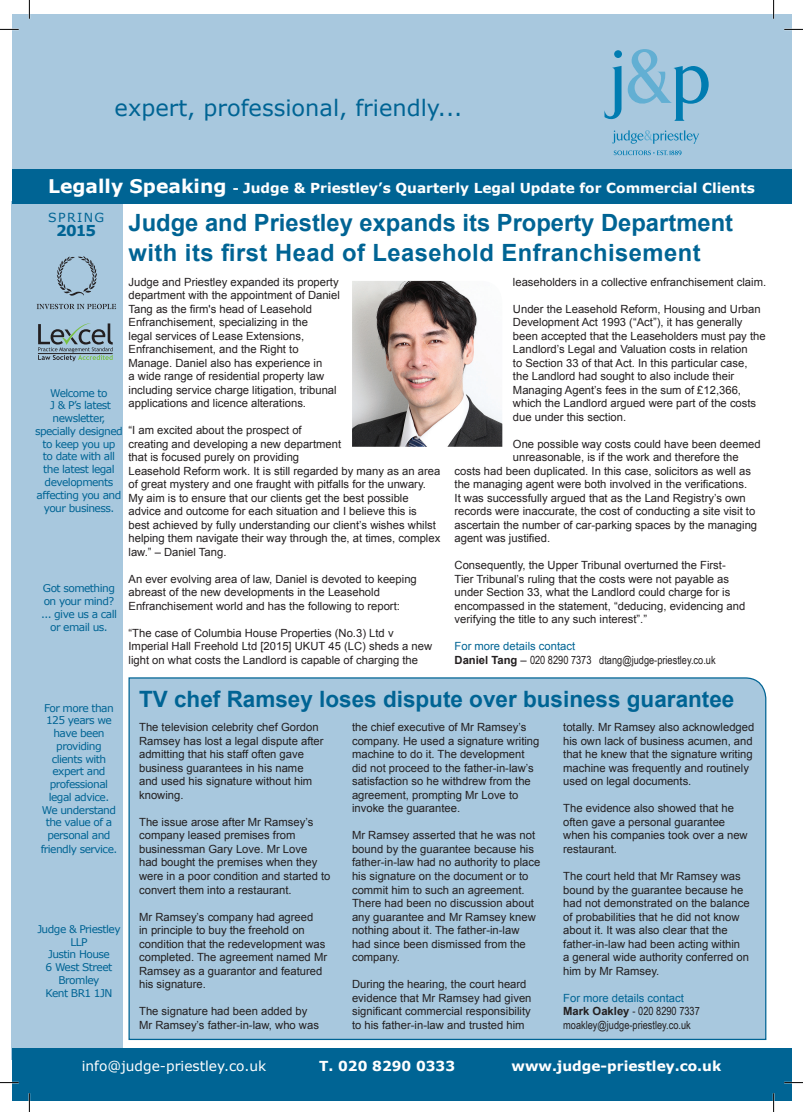
<style>
.page{position:relative;width:803px;height:1112px;background:#fff}
.page>*{position:absolute;margin:0;border:0;box-sizing:border-box;transform-origin:0 0}
.t1{font:700 23.75px/30px "Arial";color:#006494}
.t2{font:700 22.5px "Arial";color:#006494}
.t3{font:22.5px "Verdana";color:#006494}
.t4{font:700 15px "Verdana";color:#006494}
.t5{font:700 13.75px "Verdana";color:#fff}
.t6{font:13.75px "Verdana";color:#fff}
.t7{font:12.5px "Verdana";letter-spacing:.11em;color:#006494}
.t8{font:11.25px/13.5px "Arial";color:#231f20}
.t9{font:11.25px/13.5px "Arial Narrow";color:#231f20}
.t10{font:11.25px "Arial";color:#006494}
.t11{font:10.62px/12.8px "Verdana";letter-spacing:-.05em;color:#006494;text-align:center}
.s1{font-size:18.75px}
.s2{font-size:12.5px}
.s3{font-family:"Arial";font-weight:700}
.s4{font-family:"Arial"}
</style>
<div class="page">
<div style="left:12px;top:201px;width:111px;height:858px;background:#a8c8de"></div>
<svg style="left:38px;top:323px;width:75px;height:38px"></svg>
<hr style="left:38px;top:353px;width:75px;height:1px;background:#231f20">
<svg style="left:37px;top:304px;width:79px;height:5px"></svg>
<svg style="left:57px;top:256px;width:40px;height:40px"></svg>
<div style="left:12px;top:1047px;width:779px;height:52px;background:#006494"></div>
<div style="left:12px;top:14px;width:779px;height:166px;background:#a8c8de"></div>
<svg style="left:612px;top:130px;width:87px;height:14px"></svg>
<svg style="left:614px;top:150px;width:67px;height:6px"></svg>
<svg style="left:604px;top:50px;width:18px;height:69px"></svg>
<svg style="left:628px;top:49px;width:81px;height:72px"></svg>
<div style="left:12px;top:170px;width:779px;height:34px;background:#006494"></div>
<div style="left:128px;top:677px;width:639px;height:363px;background:#a8c8de"></div>
<img style="left:352px;top:281px;width:150px;height:165px">
<svg style="left:0;top:29px;width:19px;height:1px"></svg>
<svg style="left:784px;top:29px;width:19px;height:1px"></svg>
<svg style="left:0;top:1081px;width:19px;height:2px"></svg>
<svg style="left:784px;top:1081px;width:19px;height:2px"></svg>
<svg style="left:29px;top:0;width:1px;height:19px"></svg>
<svg style="left:29px;top:1093px;width:1px;height:18px"></svg>
<svg style="left:773px;top:0;width:1px;height:19px"></svg>
<svg style="left:773px;top:1093px;width:1px;height:18px"></svg>
<h2 class="t3" style="left:115px;top:92px;width:349px">expert, professional, friendly...</h2>
<p class="t5" style="left:48px;top:178px;width:708px"><span class="s1">Legally Speaking</span> <span class="s2">-</span> Judge &amp; Priestley’s Quarterly Legal Update for Commercial Clients</p>
<p class="t7" style="left:48px;top:209px;width:57px">SPRING</p>
<h3 class="t4" style="left:56px;top:220px;width:41px">2015</h3>
<h1 class="t1" style="left:128px;top:208px;width:606px">Judge and Priestley expands its Property Department with its first Head of Leasehold Enfranchisement</h1>
<p class="t8" style="left:128px;top:275px;width:213px">Judge and Priestley expanded its property department with the appointment of Daniel Tang as the firm's head of Leasehold Enfranchisement, specializing in the<br>legal services of Lease Extensions, Enfranchisement, and the Right to Manage. Daniel also has experience in<br>a wide range of residential property law including service charge litigation, tribunal applications and licence alterations.</p>
<p class="t8" style="left:128px;top:423px;width:313px">“I am excited about the prospect of<br>creating and developing a new department<br>that is focused purely on providing<br>Leasehold Reform work. It is still regarded by many as an area of great mystery and one fraught with pitfalls for the unwary.<br>My aim is to ensure that our clients get the best possible advice and outcome for each situation and I believe this is best achieved by fully understanding our client’s wishes whilst helping them navigate their way through the, at times, complex law.” – Daniel Tang.</p>
<p class="t8" style="left:128px;top:572px;width:290px">An ever evolving area of law, Daniel is devoted to keeping abreast of the new developments in the Leasehold<br>Enfranchisement world and has the following to report:</p>
<p class="t8" style="left:128px;top:626px;width:305px">“The case of Columbia House Properties (No.3) Ltd v<br>Imperial Hall Freehold Ltd [2015] UKUT 45 (LC) sheds a new light on what costs the Landlord is capable of charging the</p>
<p class="t11" style="left:35px;top:386px;width:89px">Welcome to<br>J &amp; P’s latest newsletter, specially designed to keep you up<br>to date with all the latest legal developments affecting you and your business.</p>
<p class="t11" style="left:41px;top:581px;width:77px">Got something on your mind? ... give us a call or email us.</p>
<p class="t8" style="left:513px;top:275px;width:255px">leaseholders in a collective enfranchisement claim.</p>
<p class="t8" style="left:513px;top:302px;width:254px">Under the Leasehold Reform, Housing and Urban Development Act 1993 (“Act”), it has generally been accepted that the Leaseholders must pay the Landlord’s Legal and Valuation costs in relation<br>to Section 33 of that Act. In this particular case, the Landlord had sought to also include their Managing Agent’s fees in the sum of £12,366, which the Landlord argued were part of the costs due under this section.</p>
<p class="t8" style="left:513px;top:437px;width:249px">One possible way costs could have been deemed</p>
<p class="t8" style="left:513px;top:450px;width:227px">unreasonable, is if the work and therefore the</p>
<p class="t8" style="left:454px;top:464px;width:298px">costs had been duplicated. In this case, solicitors as well as</p>
<p class="t8" style="left:454px;top:477px;width:294px">the managing agent were both involved in the verifications.</p>
<p class="t8" style="left:454px;top:491px;width:293px">It was successfully argued that as the Land Registry’s own</p>
<p class="t8" style="left:454px;top:504px;width:302px">records were inaccurate, the cost of conducting a site visit to</p>
<p class="t8" style="left:454px;top:518px;width:304px">ascertain the number of car-parking spaces by the managing</p>
<p class="t8" style="left:454px;top:531px;width:97px">agent was justified.</p>
<p class="t8" style="left:454px;top:558px;width:292px">Consequently, the Upper Tribunal overturned the First-Tier Tribunal’s ruling that the costs were not payable as under Section 33, what the Landlord could charge for is encompassed in the statement, “deducing, evidencing and verifying the title to any such interest”.”</p>
<p class="t10" style="left:454px;top:638px;width:122px">For more details contact</p>
<p class="t9" style="left:454px;top:652px;width:263px"><span class="s3">Daniel Tang</span> <span class="s4">–</span> 020 8290 7373 dtang@judge-priestley.co.uk</p>
<p class="t11" style="left:41px;top:701px;width:78px">For more than<br>125 years we have been providing clients with expert and professional legal advice.<br>We understand the value of a personal and friendly service.</p>
<p class="t11" style="left:37px;top:922px;width:85px">Judge &amp; Priestley<br>LLP<br>Justin House<br>6 West Street<br>Bromley<br>Kent BR1 1JN</p>
<h2 class="t2" style="left:139px;top:683px;width:597px">TV chef Ramsey loses dispute over business guarantee</h2>
<p class="t8" style="left:139px;top:720px;width:186px">The television celebrity chef Gordon<br>Ramsey has lost a legal dispute after admitting that his staff often gave business guarantees in his name and used his signature without him knowing.</p>
<p class="t8" style="left:139px;top:815px;width:193px">The issue arose after Mr Ramsey’s company leased premises from businessman Gary Love. Mr Love<br>had bought the premises when they were in a poor condition and started to convert them into a restaurant.</p>
<p class="t8" style="left:139px;top:909px;width:190px">Mr Ramsey’s company had agreed<br>in principle to buy the freehold on condition that the redevelopment was completed. The agreement named Mr<br>Ramsey as a guarantor and featured his signature.</p>
<p class="t8" style="left:139px;top:1004px;width:181px">The signature had been added by<br>Mr Ramsey’s father-in-law, who was</p>
<p class="t8" style="left:352px;top:720px;width:189px">the chief executive of Mr Ramsey’s company. He used a signature writing machine to do it. The development did not proceed to the father-in-law’s satisfaction so he withdrew from the agreement, prompting Mr Love to invoke the guarantee.</p>
<p class="t8" style="left:352px;top:828px;width:190px">Mr Ramsey asserted that he was not bound by the guarantee because his father-in-law had no authority to place his signature on the document or to commit him to such an agreement.<br>There had been no discussion about any guarantee and Mr Ramsey knew nothing about it. The father-in-law had since been dismissed from the company.</p>
<p class="t8" style="left:352px;top:977px;width:181px">During the hearing, the court heard evidence that Mr Ramsey had given significant commercial responsibility to his father-in-law and trusted him</p>
<p class="t8" style="left:563px;top:720px;width:193px">totally. Mr Ramsey also acknowledged his own lack of business acumen, and that he knew that the signature writing machine was frequently and routinely used on legal documents.</p>
<p class="t8" style="left:563px;top:801px;width:186px">The evidence also showed that he often gave a personal guarantee when his companies took over a new restaurant.</p>
<p class="t8" style="left:563px;top:869px;width:188px">The court held that Mr Ramsey was bound by the guarantee because he had not demonstrated on the balance of probabilities that he did not know about it. It was also clear that the father-in-law had been acting within<br>a general wide authority conferred on him by Mr Ramsey.</p>
<p class="t10" style="left:563px;top:989px;width:122px">For more details contact</p>
<p class="t9" style="left:563px;top:1003px;width:138px"><span class="s3">Mark Oakley</span> - 020 8290 7337 moakley@judge-priestley.co.uk</p>
<p class="t6" style="left:82px;top:1056px;width:186px">info@judge-priestley.co.uk</p>
<p class="t5" style="left:319px;top:1055px;width:137px">T. 020 8290 0333</p>
<p class="t5" style="left:512px;top:1055px;width:211px">www.judge-priestley.co.uk</p>
</div>
